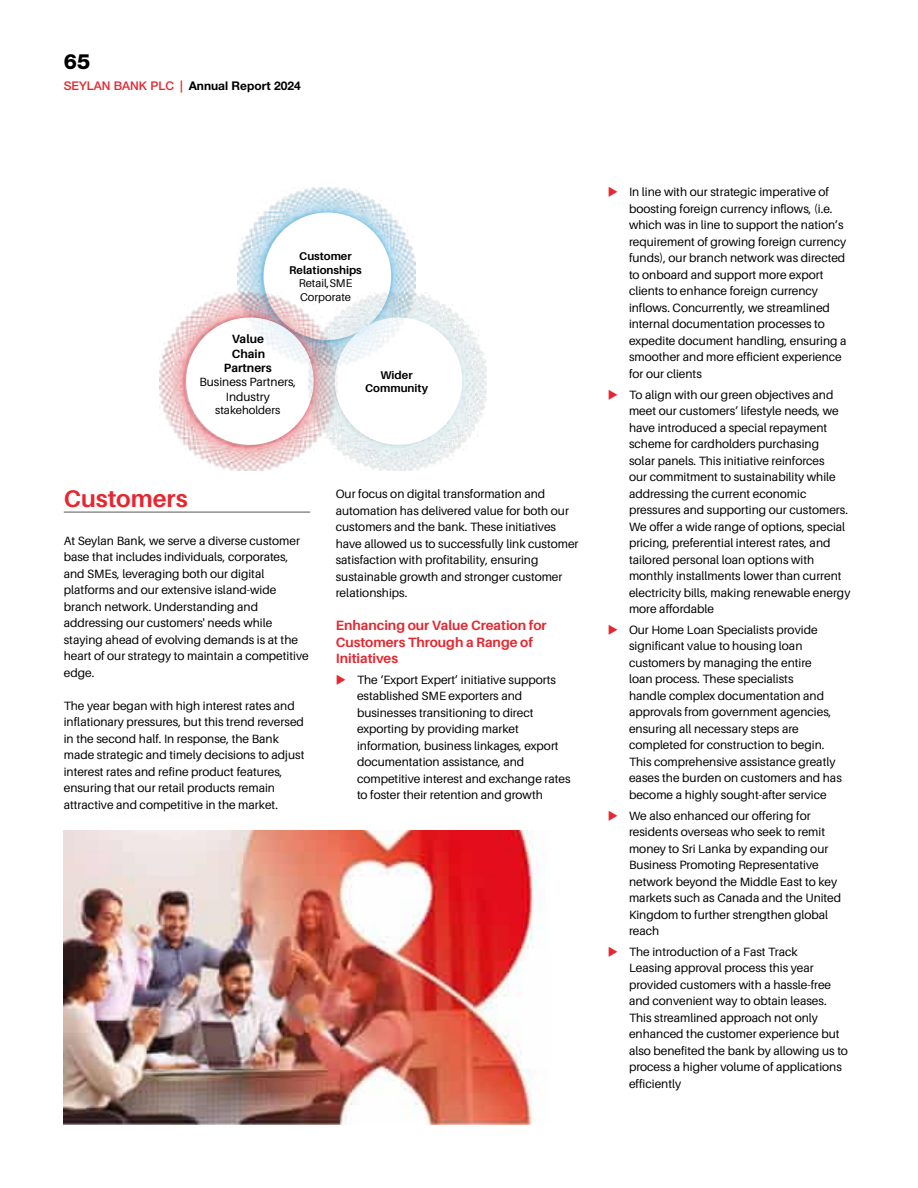
<style>
.page{position:relative;width:918px;height:1188px;background:#fff}
.page>*{position:absolute;margin:0;border:0;box-sizing:border-box;transform-origin:0 0}
.t1{font:700 24px "Aileron";color:#e62730}
.t2{font:800 21px "Helvetica Neue LT Pro";color:#000}
.t3{font:700 13.5px/16.5px "Aileron";color:#e62730}
.t4{font:12px/16.5px "Aileron";color:#000}
.t5{font:700 12px "Helvetica Neue LT Pro";color:#000}
.t6{font:700 12px/14.4px "Aileron";color:#000;text-align:center}
.t7{font:11.4px "Aileron";color:#000}
.t8{font:700 11.25px/13.5px "Aileron";color:#000;text-align:center}
.t9{font:11.25px/13.5px "Aileron";color:#000}
.s1{font-weight:500;color:#e62730}
</style>
<div class="page">
<img style="left:237px;top:187px;width:178px;height:105px">
<div style="left:264px;top:212px;width:127px;height:128px;background:#fff;border-radius:50%"></div>
<img style="left:160px;top:292px;width:148px;height:178px">
<div style="left:186px;top:317px;width:128px;height:128px;background:#fff;border-radius:50%"></div>
<img style="left:308px;top:292px;width:178px;height:178px">
<div style="left:335px;top:317px;width:127px;height:128px;background:#fff;border-radius:50%"></div>
<hr style="left:64px;top:512px;width:246px;height:1px;background:#575756">
<img style="left:64px;top:830px;width:478px;height:294px">
<h2 class="t2" style="left:64px;top:49px;width:28px">65</h2>
<p class="t5" style="left:64px;top:78px;width:238px"><span class="s1">SEYLAN BANK PLC |</span> Annual Report 2024</p>
<p class="t8" style="left:289px;top:250px;width:74px">Customer<br>Relationships</p>
<p class="t9" style="left:299px;top:277px;width:55px">Retail,SME<br>Corporate</p>
<p class="t6" style="left:224px;top:332px;width:49px">Value<br>Chain<br>Partners</p>
<p class="t4" style="left:199px;top:375px;width:98px;line-height:14.4px;text-align:center">Business Partners,<br>Industry</p>
<p class="t7" style="left:215px;top:404px;width:67px">stakeholders</p>
<p class="t8" style="left:365px;top:368px;width:64px">Wider<br>Community</p>
<h1 class="t1" style="left:64px;top:486px;width:125px">Customers</h1>
<p class="t4" style="left:64px;top:532px;width:247px">At Seylan Bank, we serve a diverse customer base that includes individuals, corporates, and SMEs, leveraging both our digital platforms and our extensive island-wide branch network. Understanding and addressing our customers' needs while staying ahead of evolving demands is at the heart of our strategy to maintain a competitive edge.</p>
<p class="t4" style="left:64px;top:697px;width:242px">The year began with high interest rates and inflationary pressures, but this trend reversed in the second half. In response, the Bank made strategic and timely decisions to adjust interest rates and refine product features, ensuring that our retail products remain attractive and competitive in the market.</p>
<p class="t4" style="left:336px;top:486px;width:244px">Our focus on digital transformation and automation has delivered value for both our customers and the bank. These initiatives have allowed us to successfully link customer satisfaction with profitability, ensuring sustainable growth and stronger customer relationships.</p>
<p class="t3" style="left:336px;top:617px;width:212px">Enhancing our Value Creation for<br>Customers Through a Range of<br>Initiatives</p>
<p class="t4" style="left:357px;top:672px;width:215px">The ‘Export Expert’ initiative supports established SME exporters and businesses transitioning to direct exporting by providing market information, business linkages, export documentation assistance, and competitive interest and exchange rates to foster their retention and growth</p>
<p class="t4" style="left:629px;top:184px;width:219px">In line with our strategic imperative of boosting foreign currency inflows, (i.e. which was in line to support the nation’s requirement of growing foreign currency funds), our branch network was directed to onboard and support more export clients to enhance foreign currency inflows. Concurrently, we streamlined internal documentation processes to expedite document handling, ensuring a smoother and more efficient experience for our clients</p>
<p class="t4" style="left:629px;top:386px;width:223px">To align with our green objectives and meet our customers’ lifestyle needs, we have introduced a special repayment scheme for cardholders purchasing<br>solar panels. This initiative reinforces<br>our commitment to sustainability while addressing the current economic pressures and supporting our customers.<br>We offer a wide range of options, special pricing, preferential interest rates, and tailored personal loan options with monthly installments lower than current electricity bills, making renewable energy more affordable</p>
<p class="t4" style="left:629px;top:622px;width:214px">Our Home Loan Specialists provide significant value to housing loan customers by managing the entire<br>loan process. These specialists<br>handle complex documentation and approvals from government agencies, ensuring all necessary steps are completed for construction to begin.<br>This comprehensive assistance greatly eases the burden on customers and has become a highly sought-after service</p>
<p class="t4" style="left:629px;top:807px;width:214px">We also enhanced our offering for residents overseas who seek to remit money to Sri Lanka by expanding our<br>Business Promoting Representative network beyond the Middle East to key markets such as Canada and the United<br>Kingdom to further strengthen global reach</p>
<p class="t4" style="left:629px;top:944px;width:220px">The introduction of a Fast Track<br>Leasing approval process this year provided customers with a hassle-free and convenient way to obtain leases.<br>This streamlined approach not only enhanced the customer experience but also benefited the bank by allowing us to process a higher volume of applications efficiently</p>
</div>
